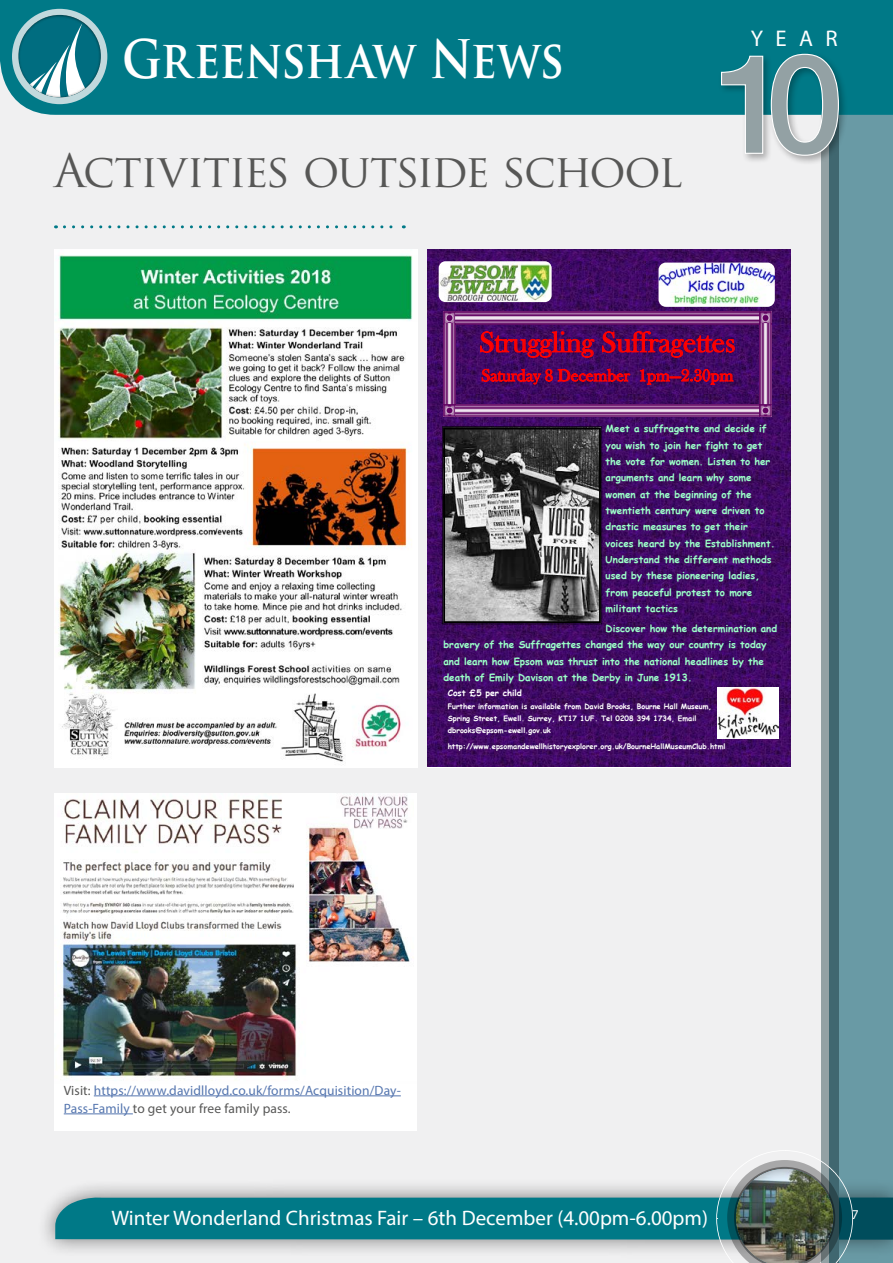
<style>
.page{position:relative;width:893px;height:1263px;background:#f0f0f1}
.page>*{position:absolute;margin:0;border:0;box-sizing:border-box;transform-origin:0 0}
.t1{font:700 51.75px "Trajan Pro";letter-spacing:-.015em;color:#fff;scale:.87 1}
.t2{font:45px "Trajan Pro";letter-spacing:-.04em;color:#575756}
.t3{font:29.55px "Bask Old Face";color:#f00}
.t4{font:22.8px "Myriad Pro";color:#fff}
.t5{font:21px "Myriad Pro";color:#fff}
.t6{font:17.25px "Bask Old Face";color:#f00}
.t7{font:13.5px/18px "Myriad Pro";letter-spacing:.01em;color:#5576af}
.t8{font:13.5px "Myriad Pro";color:#fff}
.t9{font:700 9.9px "Comic Sans MS";color:#9bffc8}
.t10{font:700 9.75px/16.4px "Comic Sans MS";color:#9bffc8}
.t11{font:700 8.7px "Comic Sans MS";color:#fff}
.t12{font:700 7.35px/12.3px "Comic Sans MS";color:#fff}
.s1{color:#575756}
</style>
<div class="page">
<div style="left:37px;top:1178px;width:856px;height:80px;background:#000;opacity:.5"></div>
<div style="left:822px;top:6px;width:17px;height:1257px;background:#93a1a4"></div>
<svg style="left:829px;top:115px;width:64px;height:1035px;background:#5f8d98"></svg>
<div style="left:0;top:0;width:893px;height:115px;background:#007987"></div>
<div style="left:12px;top:9px;width:95px;height:95px;background:#c1d9dd;border-radius:50%"></div>
<div style="left:6px;top:3px;width:108px;height:95px;background:#000;opacity:.75"></div>
<svg style="left:55px;top:1150px;width:838px;height:113px"></svg>
<div style="left:722px;top:1158px;width:123px;height:105px;background:#000;opacity:.4"></div>
<div style="left:718px;top:51px;width:130px;height:114px;background:#000;opacity:.3"></div>
<svg style="left:720px;top:53px;width:119px;height:103px"></svg>
<div style="left:54px;top:793px;width:363px;height:337px;background:#fff"></div>
<img style="left:62px;top:793px;width:348px;height:285px">
<svg style="left:64px;top:225px;width:340px;height:3px"></svg>
<img style="left:54px;top:249px;width:364px;height:518px">
<svg style="left:427px;top:249px;width:364px;height:518px;background:#400a63"></svg>
<img style="left:658px;top:263px;width:117px;height:44px">
<img style="left:439px;top:261px;width:113px;height:41px">
<svg style="left:443px;top:312px;width:329px;height:105px;background:#6a226b"></svg>
<svg style="left:442px;top:426px;width:160px;height:198px;background:#6f6e6f"></svg>
<img style="left:717px;top:688px;width:61px;height:50px">
<hr style="left:94px;top:1095px;width:307px;height:1px;background:#5576af">
<hr style="left:64px;top:1113px;width:69px;height:1px;background:#5576af">
<h1 class="t1" style="left:122px;top:27px;width:509px">Greenshaw News</h1>
<h2 class="t2" style="left:54px;top:142px;width:630px">Activities outside school</h2>
<h3 class="t4" style="left:751px;top:24px;width:88px">YEAR</h3>
<h3 class="t3" style="left:479px;top:326px;width:258px">Struggling Suffragettes</h3>
<h3 class="t6" style="left:481px;top:366px;width:254px">Saturday 8 December 1pm—2.30pm</h3>
<p class="t10" style="left:606px;top:420px;width:166px">Meet a suffragette and decide if you wish to join her fight to get the vote for women. Listen to her arguments and learn why some women at the beginning of the twentieth century were driven to</p>
<p class="t9" style="left:606px;top:519px;width:144px">drastic measures to get their</p>
<p class="t10" style="left:606px;top:534px;width:171px">voices heard by the Establishment.<br>Understand the different methods used by these pioneering ladies, from peaceful protest to more militant tactics</p>
<p class="t10" style="left:606px;top:620px;width:173px">Discover how the determination and</p>
<p class="t9" style="left:443px;top:637px;width:325px">bravery of the Suffragettes changed the way our country is today</p>
<p class="t10" style="left:443px;top:652px;width:322px">and learn how Epsom was thrust into the national headlines by the death of Emily Davison at the Derby in June 1913.</p>
<p class="t11" style="left:448px;top:686px;width:76px">Cost £5 per child</p>
<p class="t12" style="left:448px;top:700px;width:266px">Further information is available from David Brooks, Bourne Hall Museum,<br>Spring Street, Ewell. Surrey, KT17 1UF. Tel 0208 394 1734, Email dbrooks@epsom-ewell.gov.uk</p>
<p class="t12" style="left:448px;top:740px;width:279px">http://www.epsomandewellhistoryexplorer.org.uk/BourneHallMuseumClub.html</p>
<h3 class="t7" style="left:64px;top:1081px;width:339px"><span class="s1">Visit:</span> https://www.davidlloyd.co.uk/forms/Acquisition/Day-<br>Pass-Family <span class="s1">to get your free family pass.</span></h3>
<h3 class="t5" style="left:111px;top:1205px;width:598px">Winter Wonderland Christmas Fair – 6th December (4.00pm-6.00pm)</h3>
<h3 class="t8" style="left:852px;top:1206px;width:8px">7</h3>
</div>
